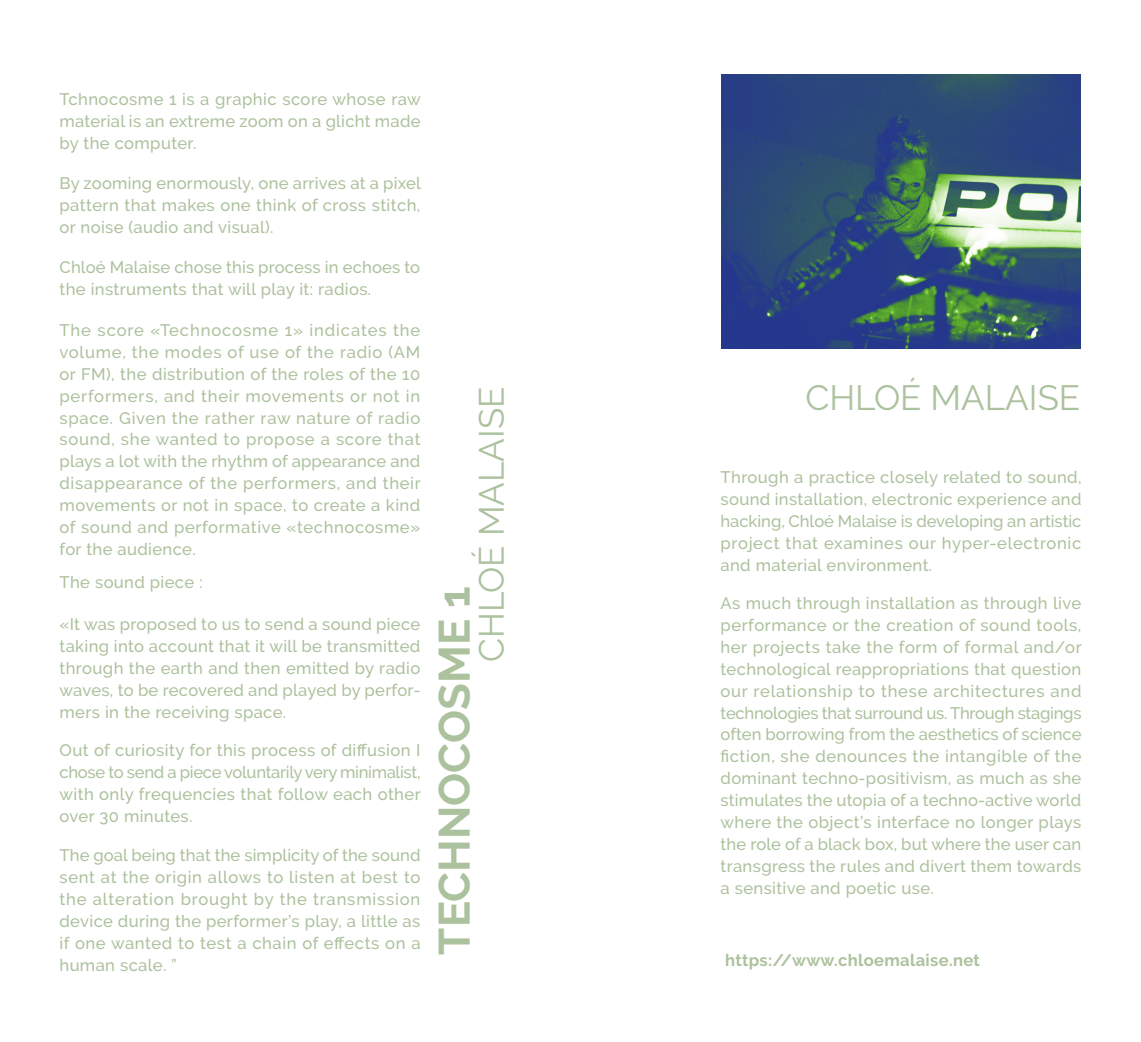
<style>
.page{position:relative;width:1141px;height:1042px;background:#fff}
.page>*{position:absolute;margin:0;border:0;box-sizing:border-box;transform-origin:0 0}
.t1{font:700 43.75px "Raleway";color:#acc19d}
.t2{font:35px "Raleway";color:#acc19d}
.Labeur_jusitifer_pet{font:500 16.62px/21.9px "Raleway";letter-spacing:.02em;color:#acc19d;text-align:justify}
.Labeur_jusitifer_pet-2{font:700 16.62px "Raleway";letter-spacing:.02em;color:#acc19d}
</style>
<div class="page">
<img style="left:721px;top:74px;width:360px;height:274px">
<p class="Labeur_jusitifer_pet" style="left:60px;top:88px;width:363px">Tchnocosme 1 is a graphic score whose raw material is an extreme zoom on a glicht made by the computer.</p>
<p class="Labeur_jusitifer_pet" style="left:60px;top:172px;width:363px">By zooming enormously, one arrives at a pixel pattern that makes one think of cross stitch, or noise (audio and visual).</p>
<p class="Labeur_jusitifer_pet" style="left:60px;top:256px;width:362px">Chloé Malaise chose this process in echoes to the instruments that will play it: radios.</p>
<p class="Labeur_jusitifer_pet" style="left:60px;top:319px;width:363px">The score «Technocosme 1» indicates the volume, the modes of use of the radio (AM or FM), the distribution of the roles of the 10 performers, and their movements or not in space. Given the rather raw nature of radio sound, she wanted to propose a score that plays a lot with the rhythm of appearance and disappearance of the performers, and their movements or not in space, to create a kind of sound and performative «technocosme» for the audience.</p>
<p class="Labeur_jusitifer_pet" style="left:60px;top:571px;width:145px">The sound piece :</p>
<p class="Labeur_jusitifer_pet" style="left:60px;top:613px;width:362px">«It was proposed to us to send a sound piece taking into account that it will be transmitted through the earth and then emitted by radio waves, to be recovered and played by perfor&shy;mers in the receiving space.</p>
<p class="Labeur_jusitifer_pet" style="left:60px;top:739px;width:363px">Out of curiosity for this process of diffusion I chose to send a piece voluntarily very minimalist, with only frequencies that follow each other over 30 minutes.</p>
<p class="Labeur_jusitifer_pet" style="left:60px;top:844px;width:362px">The goal being that the simplicity of the sound sent at the origin allows to listen at best to the alteration brought by the transmission device during the performer’s play, a little as if one wanted to test a chain of effects on a human scale. ”</p>
<p class="t2" style="left:471px;top:661px;width:276px;rotate:-90deg">CHLOÉ MALAISE</p>
<p class="t2" style="left:805px;top:377px;width:276px">CHLOÉ MALAISE</p>
<p class="Labeur_jusitifer_pet" style="left:721px;top:466px;width:362px">Through a practice closely related to sound, sound installation, electronic experience and hacking, Chloé Malaise is developing an artistic project that examines our hyper-electronic and material environment.</p>
<p class="Labeur_jusitifer_pet" style="left:721px;top:592px;width:363px">As much through installation as through live performance or the creation of sound tools, her projects take the form of formal and/or technological reappropriations that question our relationship to these architectures and technologies that surround us. Through stagings often borrowing from the aesthetics of science fiction, she denounces the intangible of the dominant techno-positivism, as much as she stimulates the utopia of a techno-active world where the object’s interface no longer plays the role of a black box, but where the user can transgress the rules and divert them towards a sensitive and poetic use.</p>
<p class="t1" style="left:430px;top:954px;width:369px;rotate:-90deg">TECHNOCOSME 1</p>
<p class="Labeur_jusitifer_pet-2" style="left:725px;top:951px;width:256px">https://www.chloemalaise.net</p>
</div>
